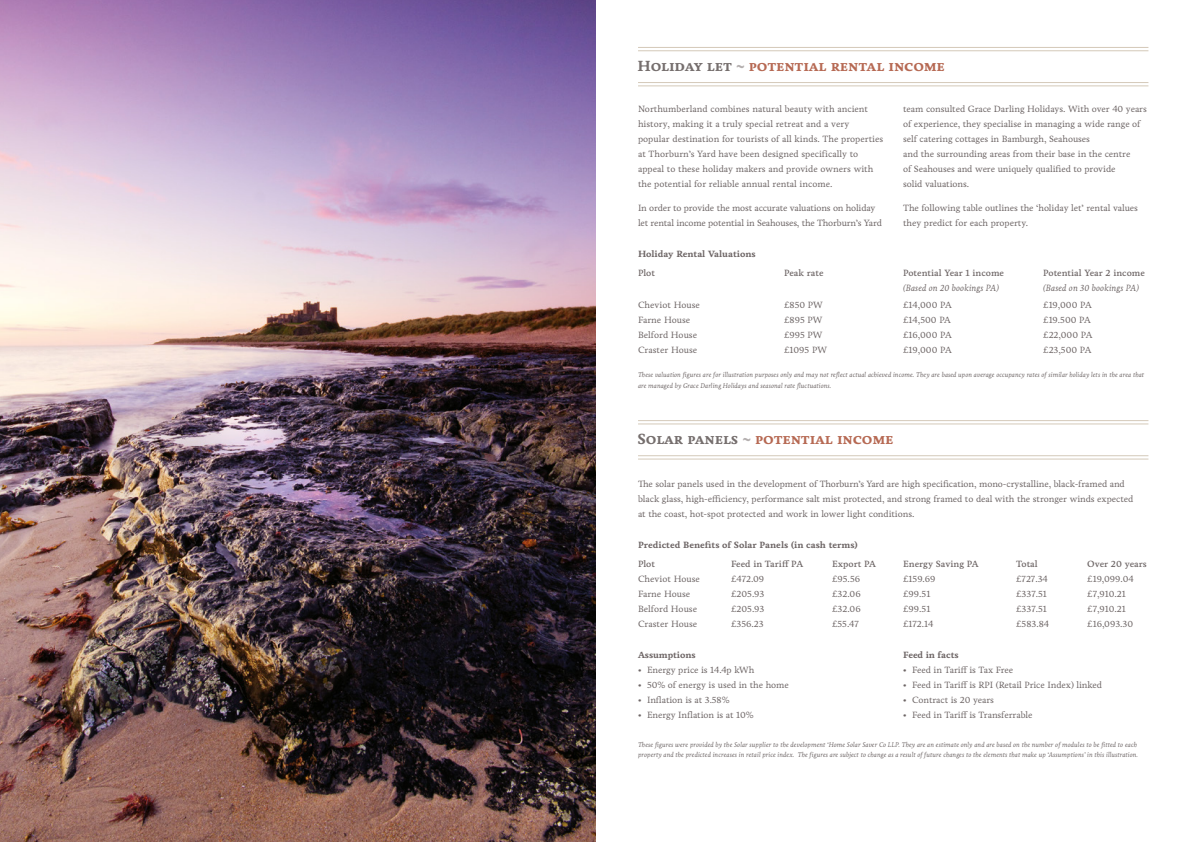
<style>
.page{position:relative;width:1191px;height:842px;background:#fff}
.page>*{position:absolute;margin:0;border:0;box-sizing:border-box;transform-origin:0 0}
.t1{font:700 15px "Livory";letter-spacing:-.01em;color:#b66953}
.t2{font:9.2px/15px "Livory";letter-spacing:-.01em;color:#6d6565}
.t3{font:500 9.2px "Livory";letter-spacing:-.01em;color:#6d6565}
.t4{font:700 9.2px "Livory";letter-spacing:-.01em;color:#6d6565}
.t5{font:italic 9.2px "Livory";letter-spacing:.005em;color:#6d6565}
.t6{font:italic 7px/10.8px "Livory";color:#6d6565}
.s1{color:#756e6d}
.s2{color:#b4afaf}
.s3{font-weight:600}
</style>
<div class="page">
<img style="left:0;top:0;width:595px;height:842px">
<hr style="left:638px;top:47px;width:510px;height:1px;background:#d4c9b9">
<hr style="left:638px;top:50px;width:510px;height:1px;background:#d4c9b9">
<hr style="left:638px;top:420px;width:510px;height:1px;background:#d4c9b9">
<hr style="left:638px;top:424px;width:510px;height:1px;background:#d4c9b9">
<hr style="left:638px;top:82px;width:510px;height:1px;background:#d4c9b9">
<hr style="left:638px;top:86px;width:510px;height:1px;background:#d4c9b9">
<hr style="left:638px;top:455px;width:510px;height:1px;background:#d4c9b9">
<hr style="left:638px;top:459px;width:510px;height:1px;background:#d4c9b9">
<h1 class="t1" style="left:637px;top:57px;width:309px"><span class="s1">Holiday let</span> <span class="s2">~</span> potential rental income</h1>
<p class="t2" style="left:638px;top:101px;width:247px">Northumberland combines natural beauty with ancient history, making it a truly special retreat and a very popular destination for tourists of all kinds. The properties at Thorburn’s Yard have been designed specifically to appeal to these holiday makers and provide owners with the potential for reliable annual rental income.</p>
<p class="t2" style="left:638px;top:200px;width:245px">In order to provide the most accurate valuations on holiday let rental income potential in Seahouses, the Thorburn’s Yard</p>
<p class="t2" style="left:903px;top:101px;width:245px">team consulted Grace Darling Holidays. With over 40 years of experience, they specialise in managing a wide range of self catering cottages in Bamburgh, Seahouses<br>and the surrounding areas from their base in the centre<br>of Seahouses and were uniquely qualified to provide<br>solid valuations.</p>
<p class="t2" style="left:903px;top:200px;width:236px">The following table outlines the ‘holiday let’ rental values they predict for each property.</p>
<p class="t4" style="left:638px;top:249px;width:119px">Holiday Rental Valuations</p>
<p class="t3" style="left:638px;top:268px;width:19px">Plot</p>
<p class="t3" style="left:784px;top:268px;width:41px">Peak rate</p>
<p class="t3" style="left:903px;top:268px;width:102px">Potential Year 1 income</p>
<p class="t3" style="left:1043px;top:268px;width:103px">Potential Year 2 income</p>
<p class="t5" style="left:903px;top:283px;width:97px">(Based on 20 bookings PA)</p>
<p class="t5" style="left:1043px;top:283px;width:97px">(Based on 30 bookings PA)</p>
<p class="t2" style="left:638px;top:297px;width:63px">Cheviot House</p>
<p class="t2" style="left:784px;top:297px;width:40px">£850 PW</p>
<p class="t2" style="left:903px;top:297px;width:50px">£14,000 PA</p>
<p class="t2" style="left:1043px;top:297px;width:50px">£19,000 PA</p>
<p class="t2" style="left:638px;top:312px;width:54px">Farne House</p>
<p class="t2" style="left:784px;top:312px;width:40px">£895 PW</p>
<p class="t2" style="left:903px;top:312px;width:49px">£14,500 PA</p>
<p class="t2" style="left:1043px;top:312px;width:49px">£19.500 PA</p>
<p class="t2" style="left:638px;top:327px;width:61px">Belford House</p>
<p class="t2" style="left:784px;top:327px;width:40px">£995 PW</p>
<p class="t2" style="left:903px;top:327px;width:50px">£16,000 PA</p>
<p class="t2" style="left:1043px;top:327px;width:51px">£22,000 PA</p>
<p class="t2" style="left:638px;top:342px;width:61px">Craster House</p>
<p class="t2" style="left:784px;top:342px;width:44px">£1095 PW</p>
<p class="t2" style="left:903px;top:342px;width:50px">£19,000 PA</p>
<p class="t2" style="left:1043px;top:342px;width:50px">£23,500 PA</p>
<p class="t6" style="left:638px;top:369px;width:507px">These valuation figures are for illustration purposes only and may not reflect actual achieved income. They are based upon average occupancy rates of similar holiday lets in the area that are managed by Grace Darling Holidays and seasonal rate fluctuations.</p>
<h1 class="t1" style="left:637px;top:430px;width:257px"><span class="s1">Solar panels</span> <span class="s2">~</span> potential income</h1>
<p class="t2" style="left:638px;top:476px;width:497px">The solar panels used in the development of Thorburn’s Yard are high specification, mono-crystalline, black-framed and black glass, high-efficiency, performance salt mist protected, and strong framed to deal with the stronger winds expected at the coast, hot-spot protected and work in lower light conditions.</p>
<p class="t4" style="left:638px;top:540px;width:221px">Predicted Benefits of Solar Panels (in cash terms)</p>
<p class="t3" style="left:638px;top:559px;width:19px">Plot</p>
<p class="t3" style="left:731px;top:559px;width:74px">Feed in Tariff PA</p>
<p class="t3" style="left:832px;top:559px;width:45px">Export PA</p>
<p class="t3" style="left:903px;top:559px;width:77px">Energy Saving PA</p>
<p class="t3" style="left:1016px;top:559px;width:23px">Total</p>
<p class="t3" style="left:1087px;top:559px;width:61px">Over 20 years</p>
<p class="t2" style="left:638px;top:572px;width:63px">Cheviot House</p>
<p class="t2" style="left:731px;top:572px;width:35px">£472.09</p>
<p class="t2" style="left:832px;top:572px;width:29px">£95.56</p>
<p class="t2" style="left:903px;top:572px;width:34px">£159.69</p>
<p class="t2" style="left:1016px;top:572px;width:33px">£727.34</p>
<p class="t2" style="left:1087px;top:572px;width:48px">£19,099.04</p>
<p class="t2" style="left:638px;top:587px;width:54px">Farne House</p>
<p class="t2" style="left:731px;top:587px;width:35px">£205.93</p>
<p class="t2" style="left:832px;top:587px;width:30px">£32.06</p>
<p class="t2" style="left:903px;top:587px;width:29px">£99.51</p>
<p class="t2" style="left:1016px;top:587px;width:32px">£337.51</p>
<p class="t2" style="left:1087px;top:587px;width:40px">£7,910.21</p>
<p class="t2" style="left:638px;top:602px;width:61px">Belford House</p>
<p class="t2" style="left:731px;top:602px;width:35px">£205.93</p>
<p class="t2" style="left:832px;top:602px;width:30px">£32.06</p>
<p class="t2" style="left:903px;top:602px;width:29px">£99.51</p>
<p class="t2" style="left:1016px;top:602px;width:32px">£337.51</p>
<p class="t2" style="left:1087px;top:602px;width:40px">£7,910.21</p>
<p class="t2" style="left:638px;top:617px;width:61px">Craster House</p>
<p class="t2" style="left:731px;top:617px;width:34px">£356.23</p>
<p class="t2" style="left:832px;top:617px;width:28px">£55.47</p>
<p class="t2" style="left:903px;top:617px;width:32px">£172.14</p>
<p class="t2" style="left:1016px;top:617px;width:35px">£583.84</p>
<p class="t2" style="left:1087px;top:617px;width:47px">£16,093.30</p>
<p class="t4" style="left:638px;top:649px;width:59px">Assumptions</p>
<p class="t2" style="left:638px;top:662px;width:118px"><span class="s3">•</span> Energy price is 14.4p kWh</p>
<p class="t2" style="left:638px;top:677px;width:152px"><span class="s3">•</span> 50% of energy is used in the home</p>
<p class="t2" style="left:638px;top:692px;width:93px"><span class="s3">•</span> Inflation is at 3.58%</p>
<p class="t2" style="left:638px;top:707px;width:117px"><span class="s3">•</span> Energy Inflation is at 10%</p>
<p class="t4" style="left:903px;top:649px;width:57px">Feed in facts</p>
<p class="t2" style="left:903px;top:662px;width:112px"><span class="s3">•</span> Feed in Tariff is Tax Free</p>
<p class="t2" style="left:903px;top:677px;width:200px"><span class="s3">•</span> Feed in Tariff is RPI (Retail Price Index) linked</p>
<p class="t2" style="left:903px;top:692px;width:92px"><span class="s3">•</span> Contract is 20 years</p>
<p class="t2" style="left:903px;top:707px;width:131px"><span class="s3">•</span> Feed in Tariff is Transferrable</p>
<p class="t6" style="left:638px;top:739px;width:502px">These figures were provided by the Solar supplier to the development ‘Home Solar Saver Co LLP. They are an estimate only and are based on the number of modules to be fitted to each property and the predicted increases in retail price index. The figures are subject to change as a result of future changes to the elements that make up ‘Assumptions’ in this illustration.</p>
</div>
